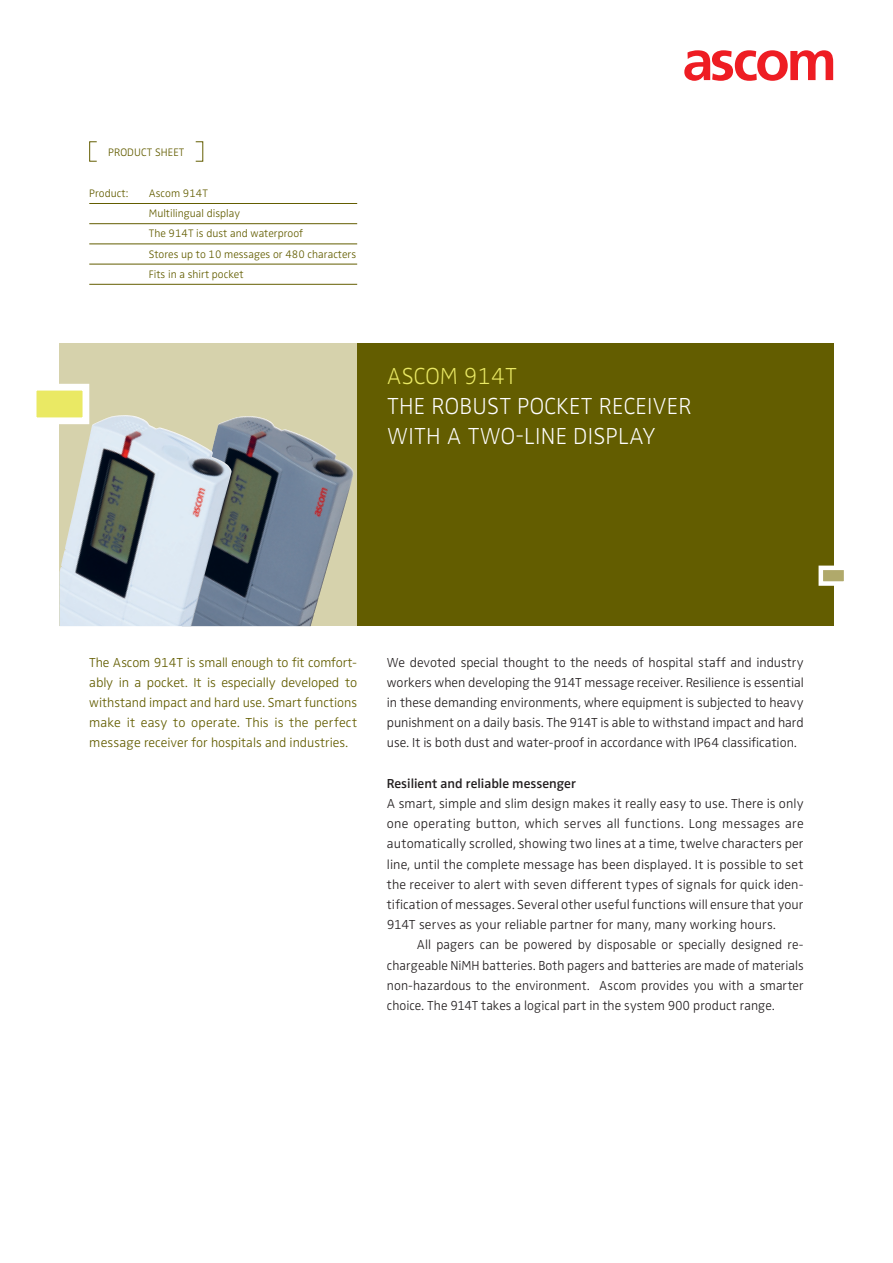
<style>
.page{position:relative;width:893px;height:1263px;background:#fff}
.page>*{position:absolute;margin:0;border:0;box-sizing:border-box;transform-origin:0 0}
._1__Title_Product_Sh{font:200 24px/30.3px "Ascom Zwo";letter-spacing:.01em;color:#fff}
._3_Body_Text{font:300 13.5px/20.2px "Ascom Zwo";letter-spacing:.005em;color:#231f20;text-align:justify}
._3_Body_Text_First_L{font:300 13.5px/20.2px "Ascom Zwo";letter-spacing:-.005em;color:#231f20;text-align:justify}
._3_Body_Text_First_L-2{font:300 13.5px/20.2px "Ascom Zwo";color:#635d00;text-align:justify}
._2_Paragraph_Heading{font:600 13.5px "Ascom Zwo";color:#231f20}
._5_Tabular_List{font:300 11.25px "Ascom Zwo";color:#635d00}
._6_Address{font:300 11.25px "Ascom Zwo";letter-spacing:.01em;color:#635d00}
.s1{color:#eae964}
</style>
<div class="page">
<svg style="left:684px;top:50px;width:149px;height:31px"></svg>
<div style="left:60px;top:343px;width:327px;height:283px;background:#d6d2ac"></div>
<div style="left:357px;top:343px;width:476px;height:283px;background:#635d00"></div>
<hr style="left:89px;top:203px;width:268px;height:1px;background:#635d00">
<hr style="left:89px;top:223px;width:268px;height:1px;background:#635d00">
<hr style="left:89px;top:244px;width:268px;height:1px;background:#635d00">
<hr style="left:89px;top:264px;width:268px;height:1px;background:#635d00">
<hr style="left:89px;top:284px;width:268px;height:1px;background:#635d00">
<div style="left:89px;top:141px;width:8px;height:21px;border:1px solid #635d00"></div>
<div style="left:30px;top:384px;width:59px;height:40px;background:#eae964;border:7px solid #fff"></div>
<div style="left:818px;top:566px;width:30px;height:20px;background:#b0a96b;border:4px solid #fff"></div>
<img style="left:232px;top:416px;width:122px;height:210px">
<img style="left:60px;top:415px;width:172px;height:211px">
<p class="_6_Address" style="left:108px;top:145px;width:78px">product sheet</p>
<p class="_5_Tabular_List" style="left:89px;top:187px;width:40px">Product:</p>
<p class="_5_Tabular_List" style="left:149px;top:187px;width:60px">Ascom 914T</p>
<p class="_5_Tabular_List" style="left:149px;top:207px;width:93px">Multilingual display</p>
<p class="_5_Tabular_List" style="left:149px;top:227px;width:156px">The 914T is dust and waterproof</p>
<p class="_5_Tabular_List" style="left:149px;top:247px;width:209px">Stores up to 10 messages or 480 characters</p>
<p class="_5_Tabular_List" style="left:149px;top:268px;width:96px">Fits in a shirt pocket</p>
<p class="_1__Title_Product_Sh" style="left:387px;top:361px;width:306px"><span class="s1">ASCOM 914T<br></span>THE ROBUST POCKET RECEIVER<br>WITH A TWO-LINE DISPLAY</p>
<p class="_3_Body_Text_First_L-2" style="left:89px;top:652px;width:269px">The Ascom 914T is small enough to fit comfort&shy;ably in a pocket. It is especially developed to withstand impact and hard use. Smart functions make it easy to operate. This is the perfect message receiver for hospitals and industries.</p>
<p class="_3_Body_Text_First_L" style="left:387px;top:652px;width:418px">We devoted special thought to the needs of hospital staff and industry workers when developing the 914T message receiver. Resilience is essential in these demanding environments, where equipment is subjected to heavy punishment on a daily basis. The 914T is able to withstand impact and hard use. It is both dust and water-proof in accordance with IP64 classification.</p>
<p class="_2_Paragraph_Heading" style="left:387px;top:775px;width:190px">Resilient and reliable messenger</p>
<p class="_3_Body_Text" style="left:387px;top:794px;width:418px">A smart, simple and slim design makes it really easy to use. There is only one operating button, which serves all functions. Long messages are automatically scrolled, showing two lines at a time, twelve characters per line, until the complete message has been displayed. It is possible to set the receiver to alert with seven different types of signals for quick iden&shy;tification of messages. Several other useful functions will ensure that your 914T serves as your reliable partner for many, many working hours.</p>
<p class="_3_Body_Text" style="left:387px;top:935px;width:418px;text-indent:30px">All pagers can be powered by disposable or specially designed re&shy;chargeable NiMH batteries. Both pagers and batteries are made of materials non-hazardous to the environment. Ascom provides you with a smarter choice. The 914T takes a logical part in the system 900 product range.</p>
</div>
